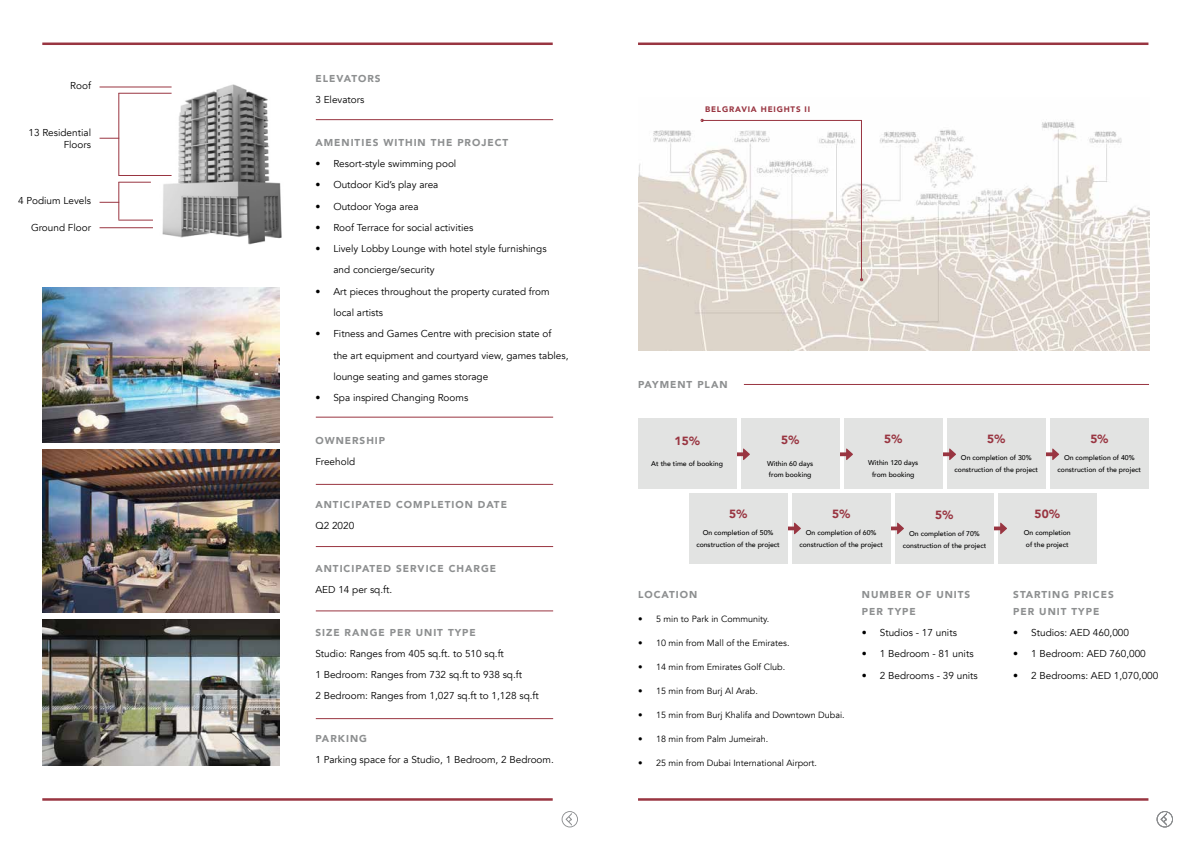
<style>
.page{position:relative;width:1191px;height:842px;background:#fff}
.page>*{position:absolute;margin:0;border:0;box-sizing:border-box;transform-origin:0 0}
.t1{font:900 11.9px "Avenir";color:#993541}
.t2{font:10px/21.3px "Avenir";color:#000}
.t3{font:900 10px/17px "Avenir";letter-spacing:.1em;color:#8d8f90}
.t4{font:9px "Avenir";color:#000}
.t5{font:900 8px "Avenir";letter-spacing:.1em;color:#993541}
.t6{font:500 6.9px/11.9px "Avenir";color:#000;text-align:center}
</style>
<div class="page">
<img style="left:145px;top:84px;width:137px;height:161px">
<img style="left:42px;top:287px;width:238px;height:156px">
<hr style="left:42px;top:43px;width:511px;height:2px;background:#993541">
<hr style="left:638px;top:43px;width:510px;height:2px;background:#993541">
<hr style="left:118px;top:93px;width:1px;height:83px;background:#993541">
<hr style="left:118px;top:93px;width:54px;height:1px;background:#993541">
<hr style="left:119px;top:175px;width:53px;height:1px;background:#993541">
<hr style="left:118px;top:182px;width:1px;height:38px;background:#993541">
<hr style="left:118px;top:182px;width:33px;height:1px;background:#993541">
<hr style="left:118px;top:220px;width:35px;height:1px;background:#993541">
<hr style="left:100px;top:227px;width:53px;height:1px;background:#993541">
<hr style="left:100px;top:87px;width:72px;height:1px;background:#993541">
<svg style="left:100px;top:202px;width:19px;height:1px"></svg>
<svg style="left:100px;top:138px;width:19px;height:1px"></svg>
<hr style="left:42px;top:798px;width:511px;height:3px;background:#993541">
<hr style="left:638px;top:798px;width:510px;height:3px;background:#993541">
<img style="left:42px;top:449px;width:238px;height:163px">
<hr style="left:316px;top:119px;width:237px;height:1px;background:#993541">
<hr style="left:316px;top:718px;width:237px;height:1px;background:#993541">
<hr style="left:316px;top:610px;width:237px;height:1px;background:#993541">
<hr style="left:316px;top:546px;width:237px;height:1px;background:#993541">
<hr style="left:316px;top:484px;width:237px;height:1px;background:#993541">
<hr style="left:316px;top:417px;width:237px;height:1px;background:#993541">
<img style="left:42px;top:619px;width:238px;height:147px">
<hr style="left:744px;top:384px;width:405px;height:1px;background:#993541">
<div style="left:998px;top:493px;width:98px;height:71px;background:#e2e3e2"></div>
<svg style="left:993px;top:522px;width:14px;height:12px"></svg>
<div style="left:895px;top:493px;width:98px;height:71px;background:#e2e3e2"></div>
<svg style="left:890px;top:522px;width:14px;height:12px"></svg>
<div style="left:792px;top:493px;width:98px;height:71px;background:#e2e3e2"></div>
<div style="left:1050px;top:418px;width:98px;height:70px;background:#e2e3e2"></div>
<svg style="left:1045px;top:448px;width:14px;height:12px"></svg>
<div style="left:947px;top:418px;width:98px;height:70px;background:#e2e3e2"></div>
<svg style="left:942px;top:448px;width:14px;height:12px"></svg>
<div style="left:844px;top:418px;width:98px;height:70px;background:#e2e3e2"></div>
<svg style="left:839px;top:448px;width:14px;height:12px"></svg>
<div style="left:741px;top:418px;width:98px;height:71px;background:#e2e3e2"></div>
<svg style="left:736px;top:448px;width:14px;height:12px"></svg>
<svg style="left:787px;top:522px;width:14px;height:12px"></svg>
<div style="left:638px;top:418px;width:98px;height:71px;background:#e2e3e2"></div>
<div style="left:689px;top:493px;width:98px;height:71px;background:#e2e3e2"></div>
<img style="left:639px;top:118px;width:510px;height:233px">
<hr style="left:702px;top:120px;width:160px;height:1px;background:#993541">
<hr style="left:861px;top:120px;width:1px;height:160px;background:#993541">
<svg style="left:561px;top:811px;width:17px;height:16px"></svg>
<svg style="left:1156px;top:811px;width:17px;height:16px"></svg>
<p class="t2" style="left:70px;top:75px;width:22px">Roof</p>
<p class="t2" style="left:28px;top:127px;width:64px;line-height:12px;text-align:right">13 Residential<br>Floors</p>
<p class="t2" style="left:18px;top:190px;width:74px">4 Podium Levels</p>
<p class="t2" style="left:31px;top:217px;width:61px">Ground Floor</p>
<p class="t3" style="left:315px;top:69px;width:67px">ELEVATORS</p>
<p class="t2" style="left:315px;top:89px;width:51px">3 Elevators</p>
<p class="t3" style="left:315px;top:133px;width:194px">AMENITIES WITHIN THE PROJECT</p>
<p class="t2" style="left:315px;top:153px;width:142px">• Resort-style swimming pool</p>
<p class="t2" style="left:315px;top:174px;width:125px">• Outdoor Kid’s play area</p>
<p class="t2" style="left:315px;top:196px;width:105px">• Outdoor Yoga area</p>
<p class="t2" style="left:315px;top:217px;width:159px">• Roof Terrace for social activities</p>
<p class="t2" style="left:333px;top:238px;width:215px;text-indent:-18px">• Lively Lobby Lounge with hotel style furnishings and concierge/security</p>
<p class="t2" style="left:333px;top:281px;width:218px;text-indent:-18px">• Art pieces throughout the property curated from local artists</p>
<p class="t2" style="left:333px;top:323px;width:236px;text-indent:-18px">• Fitness and Games Centre with precision state of<br>the art equipment and courtyard view, games tables, lounge seating and games storage</p>
<p class="t2" style="left:315px;top:387px;width:154px">• Spa inspired Changing Rooms</p>
<p class="t3" style="left:315px;top:432px;width:71px">OWNERSHIP</p>
<p class="t2" style="left:315px;top:451px;width:41px">Freehold</p>
<p class="t3" style="left:315px;top:495px;width:193px">ANTICIPATED COMPLETION DATE</p>
<p class="t2" style="left:315px;top:515px;width:40px">Q2 2020</p>
<p class="t3" style="left:315px;top:559px;width:182px">ANTICIPATED SERVICE CHARGE</p>
<p class="t2" style="left:315px;top:579px;width:78px">AED 14 per sq.ft.</p>
<p class="t3" style="left:315px;top:623px;width:162px">SIZE RANGE PER UNIT TYPE</p>
<p class="t2" style="left:315px;top:643px;width:225px">Studio: Ranges from 405 sq.ft. to 510 sq.ft<br>1 Bedroom: Ranges from 732 sq.ft to 938 sq.ft<br>2 Bedroom: Ranges from 1,027 sq.ft to 1,128 sq.ft</p>
<p class="t3" style="left:315px;top:730px;width:53px">PARKING</p>
<p class="t2" style="left:315px;top:749px;width:240px">1 Parking space for a Studio, 1 Bedroom, 2 Bedroom.</p>
<p class="t5" style="left:705px;top:103px;width:106px">BELGRAVIA HEIGHTS II</p>
<p class="t3" style="left:638px;top:376px;width:91px">PAYMENT PLAN</p>
<p class="t1" style="left:674px;top:431px;width:27px">15%</p>
<p class="t1" style="left:781px;top:429px;width:20px">5%</p>
<p class="t1" style="left:987px;top:429px;width:20px">5%</p>
<p class="t1" style="left:884px;top:429px;width:20px">5%</p>
<p class="t1" style="left:1090px;top:429px;width:20px">5%</p>
<p class="t6" style="left:767px;top:457px;width:48px;text-align:left">Within 60 days from booking</p>
<p class="t6" style="left:954px;top:451px;width:85px">On completion of 30% construction of the project</p>
<p class="t6" style="left:1057px;top:451px;width:85px">On completion of 40% construction of the project</p>
<p class="t6" style="left:651px;top:457px;width:73px">At the time of booking</p>
<p class="t6" style="left:868px;top:456px;width:51px">Within 120 days from booking</p>
<p class="t1" style="left:729px;top:504px;width:20px">5%</p>
<p class="t6" style="left:696px;top:527px;width:85px">On completion of 50% construction of the project</p>
<p class="t1" style="left:832px;top:504px;width:20px">5%</p>
<p class="t6" style="left:799px;top:527px;width:85px">On completion of 60% construction of the project</p>
<p class="t1" style="left:935px;top:504px;width:20px">5%</p>
<p class="t6" style="left:902px;top:527px;width:85px">On completion of 70% construction of the project</p>
<p class="t1" style="left:1034px;top:504px;width:27px">50%</p>
<p class="t6" style="left:1024px;top:527px;width:48px;text-align:left">On completion of the project</p>
<p class="t3" style="left:638px;top:585px;width:61px">LOCATION</p>
<p class="t4" style="left:638px;top:613px;width:133px">• 5 min to Park in Community.</p>
<p class="t4" style="left:638px;top:637px;width:153px">• 10 min from Mall of the Emirates.</p>
<p class="t4" style="left:638px;top:661px;width:149px">• 14 min from Emirates Golf Club.</p>
<p class="t4" style="left:638px;top:685px;width:121px">• 15 min from Burj Al Arab.</p>
<p class="t4" style="left:638px;top:709px;width:208px">• 15 min from Burj Khalifa and Downtown Dubai.</p>
<p class="t4" style="left:638px;top:733px;width:132px">• 18 min from Palm Jumeirah.</p>
<p class="t4" style="left:638px;top:757px;width:181px">• 25 min from Dubai International Airport.</p>
<p class="t3" style="left:862px;top:585px;width:110px">NUMBER OF UNITS<br>PER TYPE</p>
<p class="t2" style="left:862px;top:622px;width:97px">• Studios - 17 units</p>
<p class="t2" style="left:862px;top:643px;width:113px">• 1 Bedroom - 81 units</p>
<p class="t2" style="left:862px;top:665px;width:117px">• 2 Bedrooms - 39 units</p>
<p class="t3" style="left:1013px;top:585px;width:102px">STARTING PRICES<br>PER UNIT TYPE</p>
<p class="t2" style="left:1013px;top:622px;width:117px">• Studios: AED 460,000</p>
<p class="t2" style="left:1013px;top:643px;width:134px">• 1 Bedroom: AED 760,000</p>
<p class="t2" style="left:1013px;top:665px;width:147px">• 2 Bedrooms: AED 1,070,000</p>
</div>
